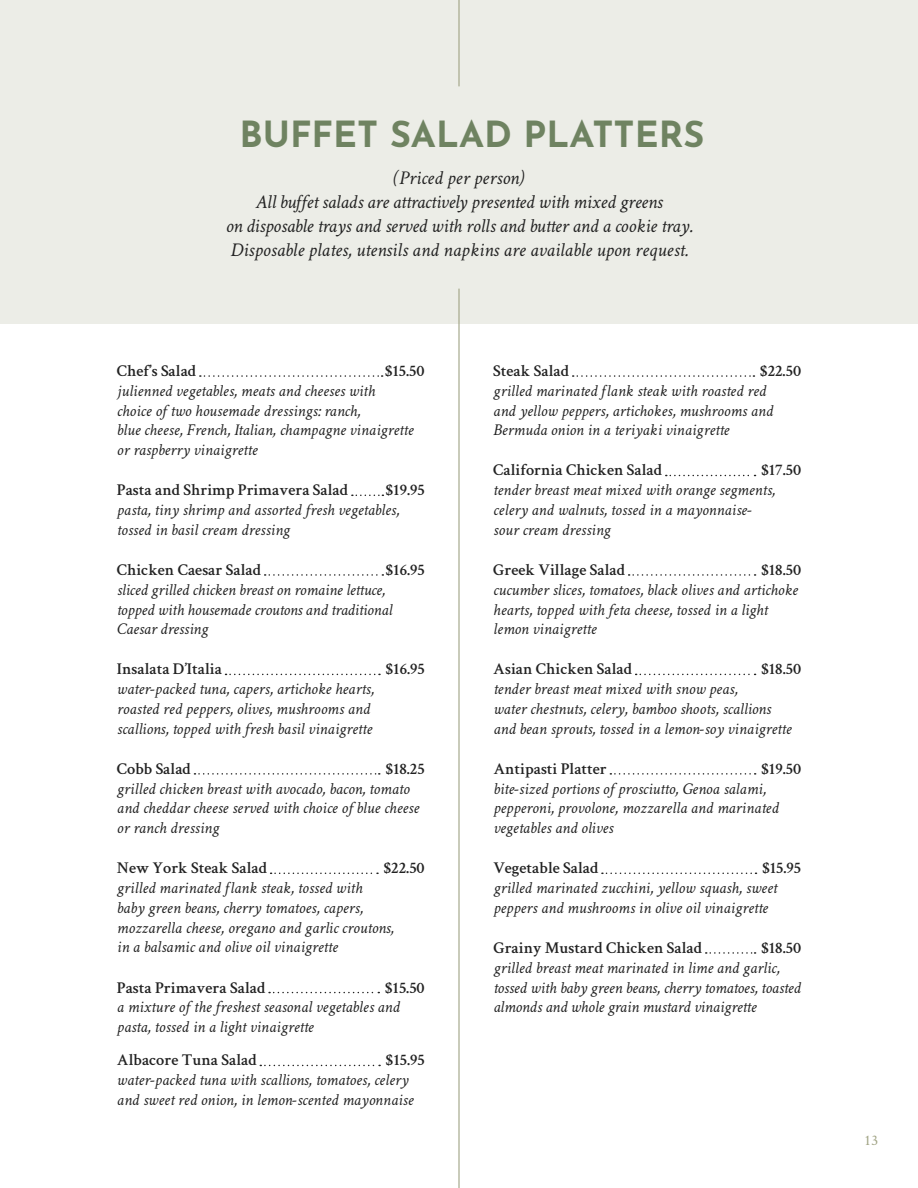
<style>
.page{position:relative;width:918px;height:1188px;background:#fff}
.page>*{position:absolute;margin:0;border:0;box-sizing:border-box;transform-origin:0 0}
.t1{font:700 36px "Josefin Sans";color:#6f8361}
.t2{font:italic 19.5px/24px "Crimson Text";letter-spacing:-.01em;color:#222;text-align:center}
.t3{font:italic 16.5px/19.8px "Crimson Text";color:#222}
.t4{font:600 16.5px "Crimson Text";color:#222}
.t5{font:15px "Crimson Text";color:#a1a485}
</style>
<div class="page">
<div style="left:0;top:0;width:918px;height:324px;background:#ecede7"></div>
<hr style="left:458px;top:0;width:2px;height:86px;background:#a1a485">
<hr style="left:458px;top:289px;width:2px;height:899px;background:#a1a485">
<svg style="left:200px;top:375px;width:183px;height:2px"></svg>
<svg style="left:352px;top:495px;width:31px;height:1px"></svg>
<svg style="left:265px;top:574px;width:118px;height:2px"></svg>
<svg style="left:226px;top:674px;width:154px;height:1px"></svg>
<svg style="left:194px;top:773px;width:186px;height:2px"></svg>
<svg style="left:271px;top:873px;width:107px;height:1px"></svg>
<svg style="left:269px;top:992px;width:110px;height:1px"></svg>
<svg style="left:260px;top:1065px;width:120px;height:1px"></svg>
<svg style="left:573px;top:375px;width:181px;height:2px"></svg>
<svg style="left:666px;top:475px;width:90px;height:1px"></svg>
<svg style="left:629px;top:574px;width:127px;height:2px"></svg>
<svg style="left:636px;top:674px;width:120px;height:1px"></svg>
<svg style="left:610px;top:773px;width:146px;height:2px"></svg>
<svg style="left:602px;top:873px;width:155px;height:1px"></svg>
<svg style="left:706px;top:952px;width:50px;height:2px"></svg>
<h1 class="t1" style="left:240px;top:102px;width:466px">BUFFET SALAD PLATTERS</h1>
<p class="t2" style="left:226px;top:166px;width:468px">(Priced per person)<br>All buffet salads are attractively presented with mixed greens<br>on disposable trays and served with rolls and butter and a cookie tray.<br>Disposable plates, utensils and napkins are available upon request.</p>
<p class="t4" style="left:117px;top:359px;width:81px">Chef’s Salad</p>
<p class="t4" style="left:385px;top:359px;width:41px">$15.50</p>
<p class="t3" style="left:117px;top:381px;width:298px">julienned vegetables, meats and cheeses with choice of two housemade dressings: ranch,<br>blue cheese, French, Italian, champagne vinaigrette or raspberry vinaigrette</p>
<p class="t4" style="left:117px;top:478px;width:233px">Pasta and Shrimp Primavera Salad</p>
<p class="t4" style="left:386px;top:478px;width:40px">$19.95</p>
<p class="t3" style="left:117px;top:500px;width:284px">pasta, tiny shrimp and assorted fresh vegetables, tossed in basil cream dressing</p>
<p class="t4" style="left:117px;top:558px;width:146px">Chicken Caesar Salad</p>
<p class="t4" style="left:386px;top:558px;width:40px">$16.95</p>
<p class="t3" style="left:117px;top:580px;width:277px">sliced grilled chicken breast on romaine lettuce, topped with housemade croutons and traditional<br>Caesar dressing</p>
<p class="t4" style="left:117px;top:657px;width:107px">Insalata D’Italia</p>
<p class="t4" style="left:386px;top:657px;width:40px">$16.95</p>
<p class="t3" style="left:117px;top:679px;width:259px">water-packed tuna, capers, artichoke hearts, roasted red peppers, olives, mushrooms and scallions, topped with fresh basil vinaigrette</p>
<p class="t4" style="left:117px;top:757px;width:76px">Cobb Salad</p>
<p class="t4" style="left:386px;top:757px;width:41px">$18.25</p>
<p class="t3" style="left:117px;top:779px;width:304px">grilled chicken breast with avocado, bacon, tomato and cheddar cheese served with choice of blue cheese or ranch dressing</p>
<p class="t4" style="left:117px;top:856px;width:152px">New York Steak Salad</p>
<p class="t4" style="left:384px;top:856px;width:42px">$22.50</p>
<p class="t3" style="left:117px;top:878px;width:279px">grilled marinated flank steak, tossed with baby green beans, cherry tomatoes, capers, mozzarella cheese, oregano and garlic croutons, in a balsamic and olive oil vinaigrette</p>
<p class="t4" style="left:117px;top:976px;width:150px">Pasta Primavera Salad</p>
<p class="t4" style="left:385px;top:976px;width:41px">$15.50</p>
<p class="t3" style="left:117px;top:997px;width:285px">a mixture of the freshest seasonal vegetables and pasta, tossed in a light vinaigrette</p>
<p class="t4" style="left:117px;top:1049px;width:141px">Albacore Tuna Salad</p>
<p class="t4" style="left:386px;top:1049px;width:40px">$15.95</p>
<p class="t3" style="left:117px;top:1070px;width:298px">water-packed tuna with scallions, tomatoes, celery and sweet red onion, in lemon-scented mayonnaise</p>
<p class="t4" style="left:493px;top:359px;width:77px">Steak Salad</p>
<p class="t4" style="left:760px;top:359px;width:42px">$22.50</p>
<p class="t3" style="left:493px;top:381px;width:281px">grilled marinated flank steak with roasted red and yellow peppers, artichokes, mushrooms and<br>Bermuda onion in a teriyaki vinaigrette</p>
<p class="t4" style="left:493px;top:459px;width:170px">California Chicken Salad</p>
<p class="t4" style="left:761px;top:459px;width:41px">$17.50</p>
<p class="t3" style="left:493px;top:480px;width:284px">tender breast meat mixed with orange segments, celery and walnuts, tossed in a mayonnaise&shy;sour cream dressing</p>
<p class="t4" style="left:493px;top:558px;width:133px">Greek Village Salad</p>
<p class="t4" style="left:761px;top:558px;width:41px">$18.50</p>
<p class="t3" style="left:493px;top:580px;width:306px">cucumber slices, tomatoes, black olives and artichoke hearts, topped with feta cheese, tossed in a light lemon vinaigrette</p>
<p class="t4" style="left:493px;top:657px;width:140px">Asian Chicken Salad</p>
<p class="t4" style="left:761px;top:657px;width:41px">$18.50</p>
<p class="t3" style="left:493px;top:679px;width:300px">tender breast meat mixed with snow peas,<br>water chestnuts, celery, bamboo shoots, scallions and bean sprouts, tossed in a lemon-soy vinaigrette</p>
<p class="t4" style="left:493px;top:757px;width:115px">Antipasti Platter</p>
<p class="t4" style="left:762px;top:757px;width:41px">$19.50</p>
<p class="t3" style="left:493px;top:779px;width:287px">bite-sized portions of prosciutto, Genoa salami, pepperoni, provolone, mozzarella and marinated vegetables and olives</p>
<p class="t4" style="left:493px;top:856px;width:107px">Vegetable Salad</p>
<p class="t4" style="left:762px;top:856px;width:40px">$15.95</p>
<p class="t3" style="left:493px;top:878px;width:285px">grilled marinated zucchini, yellow squash, sweet peppers and mushrooms in olive oil vinaigrette</p>
<p class="t4" style="left:493px;top:936px;width:210px">Grainy Mustard Chicken Salad</p>
<p class="t4" style="left:762px;top:936px;width:41px">$18.50</p>
<p class="t3" style="left:493px;top:958px;width:309px">grilled breast meat marinated in lime and garlic, tossed with baby green beans, cherry tomatoes, toasted almonds and whole grain mustard vinaigrette</p>
<p class="t5" style="left:864px;top:1129px;width:16px">13</p>
</div>
